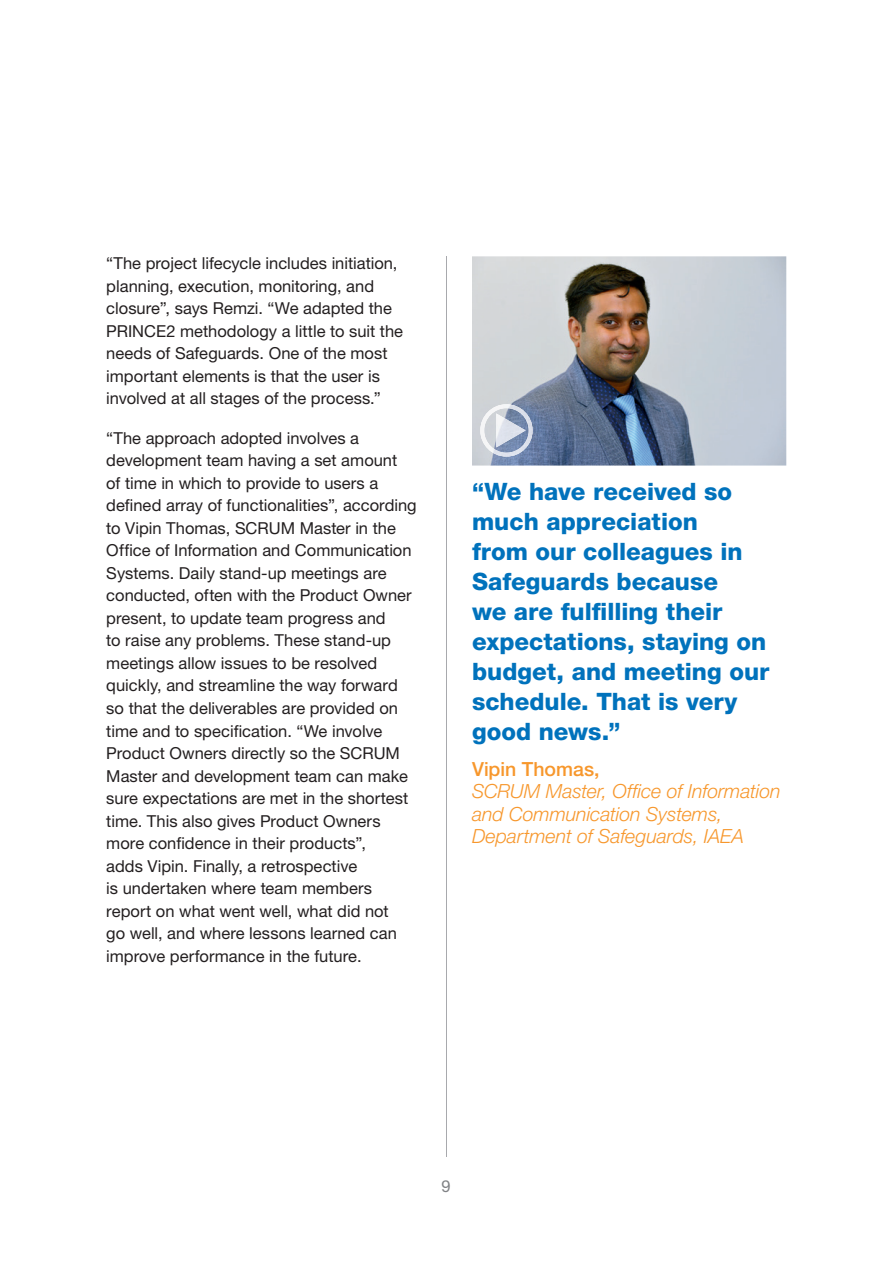
<style>
.page{position:relative;width:893px;height:1263px;background:#fff}
.page>*{position:absolute;margin:0;border:0;box-sizing:border-box;transform-origin:0 0}
.t1{font:800 24px/30px "Helvetica Neue";color:#0072bc}
.t2{font:italic 300 19.5px/22.5px "Helvetica Neue";letter-spacing:-.005em;color:#f7972c}
.t3{font:500 19.5px "Helvetica Neue";color:#f7972c}
.t4{font:16.5px/22.5px "Helvetica Neue";color:#231f20}
.t5{font:16.5px "Helvetica Neue";color:#808285}
</style>
<div class="page">
<hr style="left:446px;top:256px;width:1px;height:901px;background:#a8a9ad">
<img style="left:472px;top:256px;width:314px;height:210px">
<img style="left:480px;top:404px;width:53px;height:53px">
<p class="t4" style="left:106px;top:252px;width:298px">“The project lifecycle includes initiation, planning, execution, monitoring, and closure”, says Remzi. “We adapted the PRINCE2 methodology a little to suit the needs of Safeguards. One of the most important elements is that the user is involved at all stages of the process.”</p>
<p class="t4" style="left:106px;top:426px;width:312px">“The approach adopted involves a development team having a set amount<br>of time in which to provide to users a defined array of functionalities”, according to Vipin Thomas, SCRUM Master in the Office of Information and Communication Systems. Daily stand-up meetings are conducted, often with the Product Owner present, to update team progress and<br>to raise any problems. These stand-up meetings allow issues to be resolved quickly, and streamline the way forward so that the deliverables are provided on time and to specification. “We involve Product Owners directly so the SCRUM Master and development team can make sure expectations are met in the shortest time. This also gives Product Owners more confidence in their products”,<br>adds Vipin. Finally, a retrospective<br>is undertaken where team members report on what went well, what did not<br>go well, and where lessons learned can improve performance in the future.</p>
<h1 class="t1" style="left:472px;top:477px;width:299px">“We have received so much appreciation<br>from our colleagues in<br>Safeguards because<br>we are fulfilling their expectations, staying on budget, and meeting our schedule. That is very good news.”</h1>
<p class="t3" style="left:472px;top:757px;width:129px">Vipin Thomas,</p>
<p class="t2" style="left:472px;top:780px;width:310px">SCRUM Master, Office of Information and Communication Systems,<br>Department of Safeguards, IAEA</p>
<p class="t5" style="left:441px;top:1176px;width:11px">9</p>
</div>
